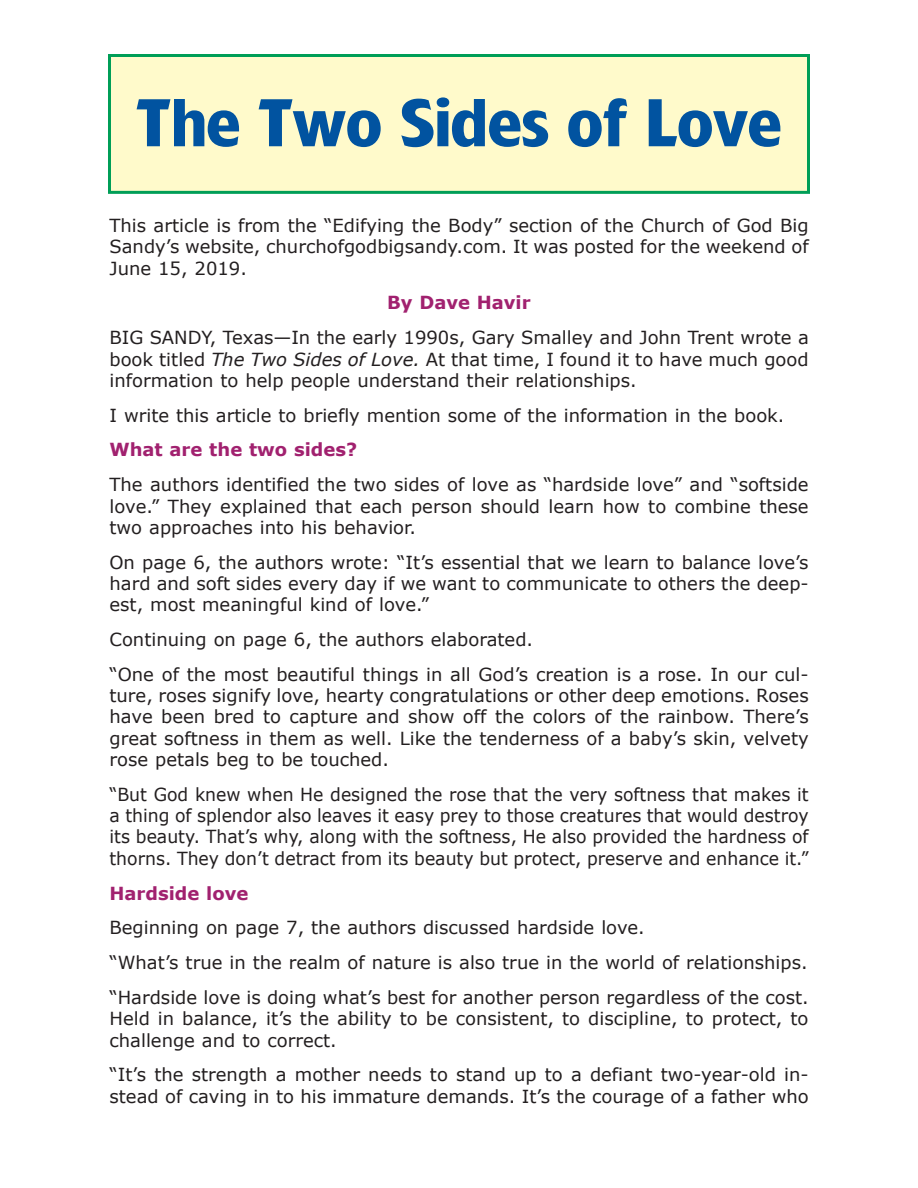
<style>
.page{position:relative;width:918px;height:1188px;background:#fff}
.page>*{position:absolute;margin:0;border:0;box-sizing:border-box;transform-origin:0 0}
.t1{font:700 63px "Forever";color:#0153a0;scale:1.04 1}
.t2{font:18px/21.3px "Verdana";color:#231f20;text-align:justify}
.t3{font:18px/21.3px "Verdana";color:#231f20;text-align:justify;scale:.96 1}
.t4{font:700 18px "Verdana";color:#a1216f}
.s1{font-style:italic}
</style>
<div class="page">
<div style="left:110px;top:56px;width:698px;height:136px;background:#fffacb"></div>
<div style="left:108px;top:54px;width:702px;height:140px;border:3px solid #009e57"></div>
<h1 class="t1" style="left:136px;top:100px;width:622px">The Two Sides of Love</h1>
<p class="t2" style="left:110px;top:214px;width:701px">This article is from the “Edifying the Body” section of the Church of God Big Sandy’s website, churchofgodbigsandy.com. It was posted for the weekend of June 15, 2019.</p>
<p class="t4" style="left:387px;top:291px;width:145px">By Dave Havir</p>
<p class="t2" style="left:109px;top:326px;width:701px">BIG SANDY, Texas—In the early 1990s, Gary Smalley and John Trent wrote a book titled <span class="s1">The Two Sides of Love.</span> At that time, I found it to have much good information to help people understand their relationships.</p>
<p class="t2" style="left:109px;top:404px;width:676px">I write this article to briefly mention some of the information in the book.</p>
<p class="t4" style="left:109px;top:438px;width:249px">What are the two sides?</p>
<p class="t2" style="left:109px;top:473px;width:701px">The authors identified the two sides of love as “hardside love” and “softside love.” They explained that each person should learn how to combine these two approaches into his behavior.</p>
<p class="t2" style="left:109px;top:551px;width:701px">On page 6, the authors wrote: “It’s essential that we learn to balance love’s hard and soft sides every day if we want to communicate to others the deep&shy;est, most meaningful kind of love.”</p>
<p class="t2" style="left:109px;top:622px;width:701px;line-height:34.8px">Continuing on page 6, the authors elaborated.<br>“One of the most beautiful things in all God’s creation is a rose. In our cul-</p>
<p class="t2" style="left:109px;top:684px;width:701px">ture, roses signify love, hearty congratulations or other deep emotions. Roses have been bred to capture and show off the colors of the rainbow. There’s great softness in them as well. Like the tenderness of a baby’s skin, velvety rose petals beg to be touched.</p>
<p class="t3" style="left:110px;top:783px;width:730px">“But God knew when He designed the rose that the very softness that makes it a thing of splendor also leaves it easy prey to those creatures that would destroy its beauty. That’s why, along with the softness, He also provided the hardness of thorns. They don’t detract from its beauty but protect, preserve and enhance it.”</p>
<p class="t4" style="left:110px;top:881px;width:140px">Hardside love</p>
<p class="t2" style="left:110px;top:910px;width:701px;line-height:34.8px;text-align:left">Beginning on page 7, the authors discussed hardside love.<br>“What’s true in the realm of nature is also true in the world of relationships. “Hardside love is doing what’s best for another person regardless of the cost.</p>
<p class="t2" style="left:110px;top:1007px;width:701px">Held in balance, it’s the ability to be consistent, to discipline, to protect, to challenge and to correct.</p>
<p class="t2" style="left:110px;top:1064px;width:701px">“It’s the strength a mother needs to stand up to a defiant two-year-old in&shy;stead of caving in to his immature demands. It’s the courage of a father who</p>
</div>
